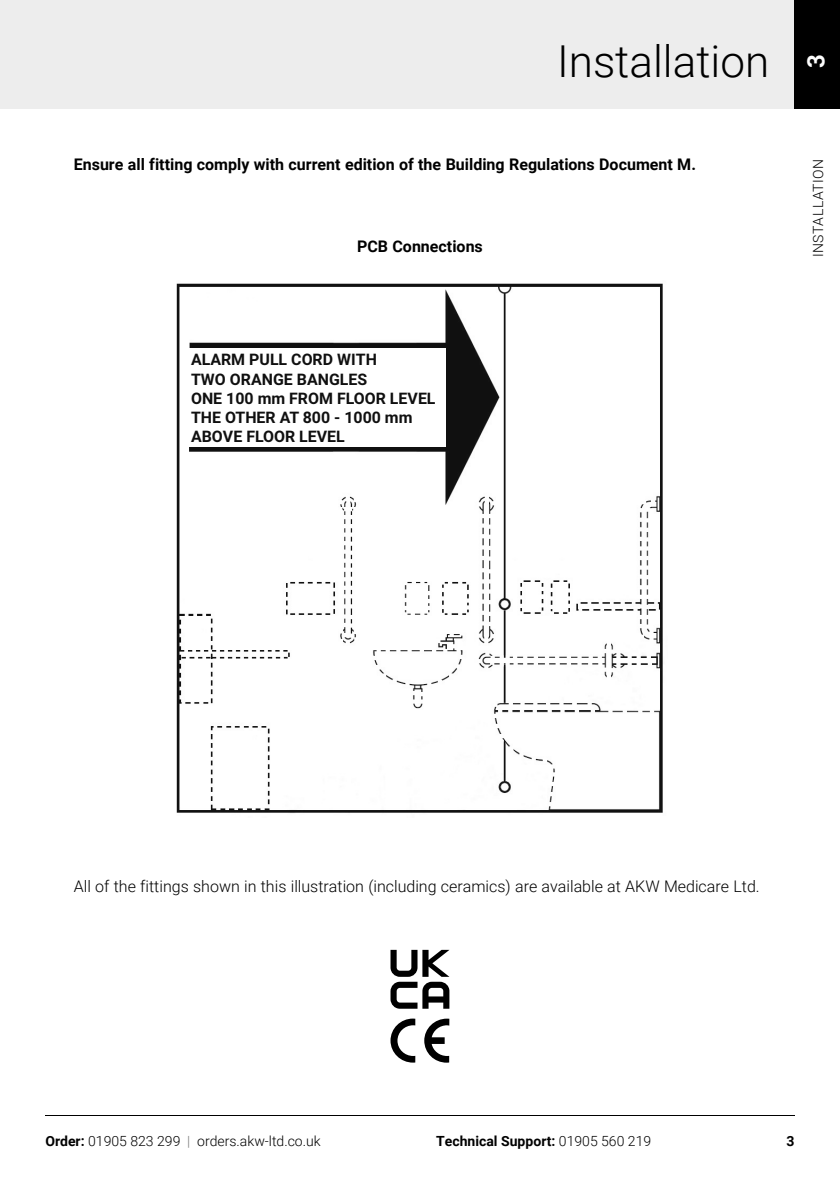
<style>
.page{position:relative;width:840px;height:1191px;background:#fff}
.page>*{position:absolute;margin:0;border:0;box-sizing:border-box;transform-origin:0 0}
.t1{font:300 44px "Roboto";color:#000}
.t2{font:700 24px "Roboto";color:#fdfdfd}
.t3{font:700 16px/19px "Roboto";color:#101010}
.t4{font:700 16px "Roboto";color:#000}
.t5{font:300 16px "Roboto";color:#000}
.t6{font:300 14px "Roboto";color:#000}
.t7{font:700 14px "Roboto";color:#000}
.s1{font-weight:700}
.s2{color:#767676}
.s3{font-weight:300}
</style>
<div class="page">
<div style="left:0;top:0;width:814px;height:109px;background:#ededed"></div>
<div style="left:794px;top:0;width:45px;height:109px;background:#000"></div>
<hr style="left:45px;top:1114px;width:749px;height:1px;background:#000">
<img style="left:176px;top:283px;width:487px;height:530px">
<div style="left:186px;top:349px;width:259px;height:98px;background:#fff"></div>
<svg style="left:424px;top:1018px;width:25px;height:44px"></svg>
<svg style="left:390px;top:1018px;width:25px;height:44px"></svg>
<svg style="left:390px;top:950px;width:59px;height:58px"></svg>
<h1 class="t1" style="left:556px;top:31px;width:213px">I nstallation</h1>
<p class="t4" style="left:74px;top:153px;width:623px">Ensure all fitting comply with current edition of the Building Regulations Document M.</p>
<p class="t4" style="left:357px;top:235px;width:127px">PCB Connections</p>
<p class="t3" style="left:191px;top:350px;width:246px">ALARM PULL CORD WITH<br>TWO ORANGE BANGLES<br>ONE 100 mm FROM FLOOR LEVEL<br>THE OTHER AT 800 - 1000 mm<br>ABOVE FLOOR LEVEL</p>
<h2 class="t2" style="left:798px;top:68px;width:15px;rotate:-90deg">3</h2>
<p class="t6" style="left:808px;top:257px;width:100px;rotate:-90deg">Installation</p>
<p class="t5" style="left:74px;top:875px;width:687px">All of the fittings shown in this illustration (including ceramics) are available at AKW Medicare Ltd.</p>
<p class="t6" style="left:45px;top:1130px;width:276px"><span class="s1">Order:</span> 01905 823 299 <span class="s2">|</span> orders.akw-ltd.co.uk</p>
<p class="t7" style="left:436px;top:1130px;width:216px">Technical Support: <span class="s3">01905 560 219</span></p>
<p class="t7" style="left:786px;top:1130px;width:10px">3</p>
</div>
